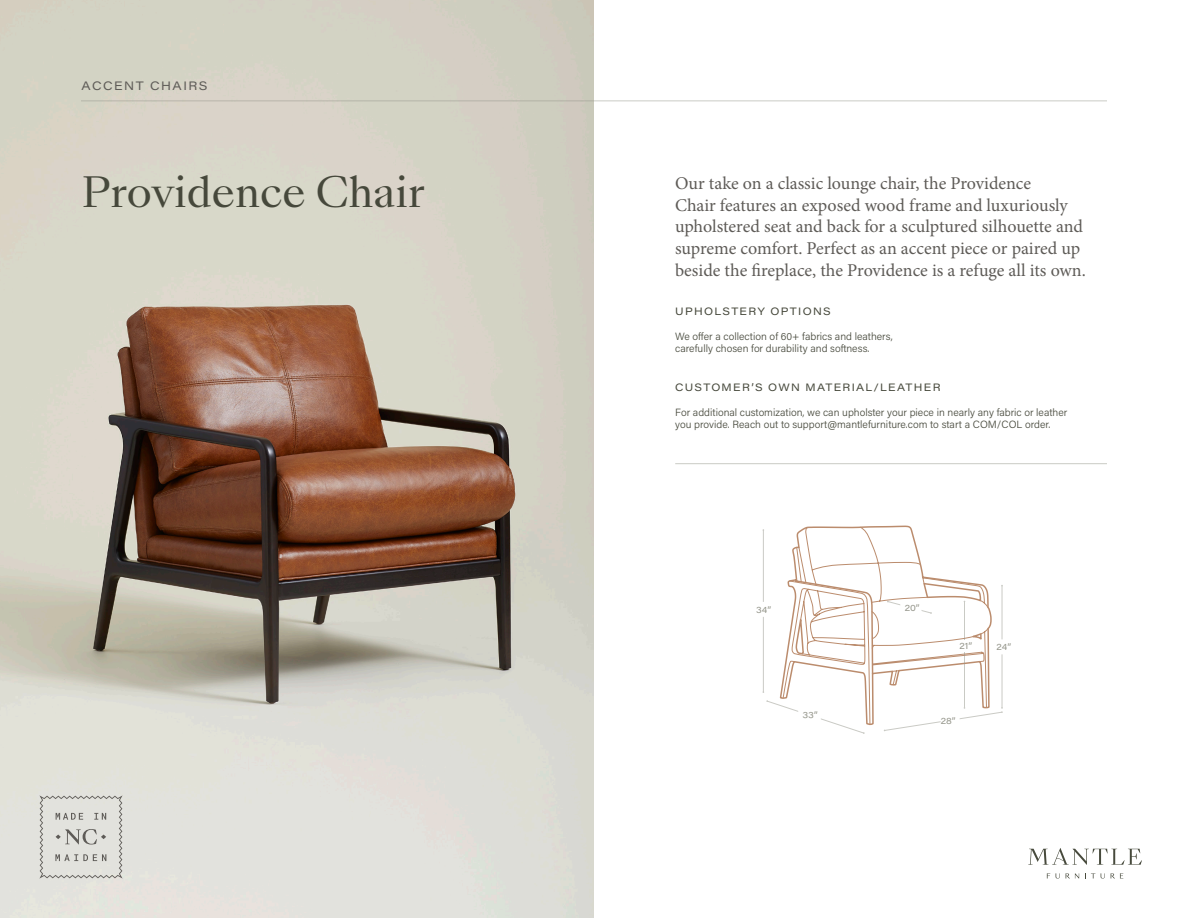
<style>
.page{position:relative;width:1188px;height:918px;background:#fff}
.page>*{position:absolute;margin:0;border:0;box-sizing:border-box;transform-origin:0 0}
.t1{font:40.5px "Sang Bleu Kingdom";color:#46483b}
.t2{font:18px/21.6px "Minion Pro";color:#5e5b57}
.t3{font:12px "Acumin Pro Wide";letter-spacing:.12em;color:#5e5b57}
.t4{font:300 10.5px/12.6px "Acumin Pro";color:#46483b}
.t5{font:10.5px "Acumin Pro Wide";letter-spacing:.125em;color:#46483b}
.t6{font:9px "Acumin Pro Wide";letter-spacing:.005em;color:#94958a}
</style>
<div class="page">
<img style="left:0;top:1px;width:594px;height:917px">
<hr style="left:81px;top:100px;width:1026px;height:1px;background:#94958a">
<hr style="left:675px;top:463px;width:432px;height:1px;background:#94958a">
<svg style="left:39px;top:795px;width:84px;height:84px;background:#d4d3ce"></svg>
<svg style="left:1056px;top:873px;width:4px;height:6px"></svg>
<svg style="left:1066px;top:873px;width:13px;height:6px"></svg>
<svg style="left:1085px;top:873px;width:10px;height:6px"></svg>
<svg style="left:1101px;top:873px;width:4px;height:6px"></svg>
<svg style="left:1111px;top:873px;width:12px;height:6px"></svg>
<svg style="left:1028px;top:848px;width:114px;height:17px"></svg>
<svg style="left:763px;top:525px;width:240px;height:209px"></svg>
<p class="t3" style="left:82px;top:78px;width:128px">ACCENT CHAIRS</p>
<p class="t1" style="left:82px;top:164px;width:345px">Providence Chair</p>
<p class="t2" style="left:675px;top:173px;width:412px">Our take on a classic lounge chair, the Providence<br>Chair features an exposed wood frame and luxuriously upholstered seat and back for a sculptured silhouette and supreme comfort. Perfect as an accent piece or paired up beside the fireplace, the Providence is a refuge all its own.</p>
<p class="t5" style="left:675px;top:303px;width:157px">UPHOLSTERY OPTIONS</p>
<p class="t4" style="left:675px;top:329px;width:219px">We offer a collection of 60+ fabrics and leathers, carefully chosen for durability and softness.</p>
<p class="t5" style="left:675px;top:379px;width:267px">CUSTOMER’S OWN MATERIAL/LEATHER</p>
<p class="t4" style="left:675px;top:405px;width:394px">For additional customization, we can upholster your piece in nearly any fabric or leather</p>
<p class="t4" style="left:675px;top:418px;width:377px">you provide. Reach out to support@mantlefurniture.com to start a COM/COL order.</p>
<p class="t6" style="left:756px;top:603px;width:17px">34”</p>
<p class="t6" style="left:905px;top:601px;width:16px">20”</p>
<p class="t6" style="left:959px;top:640px;width:14px">21”</p>
<p class="t6" style="left:996px;top:640px;width:16px">24”</p>
<p class="t6" style="left:941px;top:715px;width:16px">28”</p>
</div>
